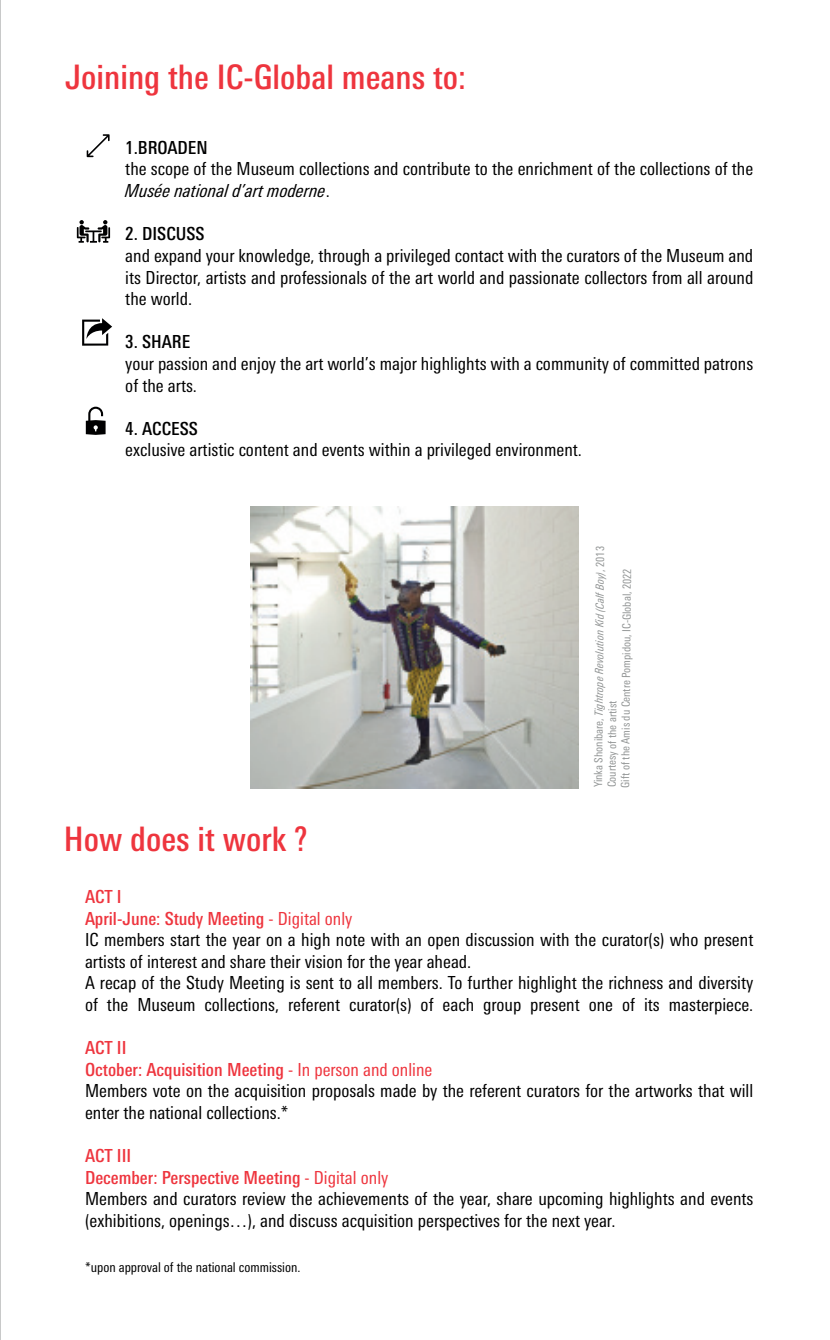
<style>
.page{position:relative;width:830px;height:1340px;background:#fff}
.page>*{position:absolute;margin:0;border:0;box-sizing:border-box;transform-origin:0 0}
.t1{font:500 condensed 33.75px "Univers Next Pro";color:#ee353e}
.t2{font:condensed 18px/21.6px "Univers Next Pro";color:#000001}
.t3{font:500 condensed 18px "Univers Next Pro";color:#000001}
.t4{font:condensed 13.5px "Univers Next Pro";color:#000001}
.t5{font:condensed 11.25px/12.6px "Univers Next Pro";letter-spacing:-.01em;color:#929595}
.s1{font-style:italic}
.s2{font-weight:500;color:#ee353e}
.s3{color:#ee353e}
</style>
<div class="page">
<svg style="left:87px;top:134px;width:22px;height:23px"></svg>
<svg style="left:77px;top:220px;width:33px;height:23px"></svg>
<svg style="left:82px;top:318px;width:30px;height:28px"></svg>
<svg style="left:86px;top:406px;width:19px;height:29px"></svg>
<img style="left:250px;top:507px;width:328px;height:281px">
<hr style="left:0;top:0;width:1px;height:1339px;background:#929595">
<h1 class="t1" style="left:65px;top:57px;width:402px">Joining the IC-Global means to:</h1>
<p class="t3" style="left:125px;top:137px;width:84px">1.BROADEN</p>
<p class="t2" style="left:125px;top:158px;width:629px">the scope of the Museum collections and contribute to the enrichment of the collections of the<br><span class="s1">Musée national d’art moderne</span>.</p>
<p class="t3" style="left:125px;top:223px;width:81px">2. DISCUSS</p>
<p class="t2" style="left:125px;top:245px;width:629px;text-align:justify">and expand your knowledge, through a privileged contact with the curators of the Museum and its Director, artists and professionals of the art world and passionate collectors from all around the world.</p>
<p class="t3" style="left:125px;top:331px;width:66px">3. SHARE</p>
<p class="t2" style="left:125px;top:353px;width:629px">your passion and enjoy the art world’s major highlights with a community of committed patrons of the arts.</p>
<p class="t3" style="left:125px;top:418px;width:74px">4. ACCESS</p>
<p class="t2" style="left:125px;top:439px;width:458px">exclusive artistic content and events within a privileged environment.</p>
<p class="t5" style="left:592px;top:787px;width:243px;rotate:-90deg">Yinka Shonibare, <span class="s1">Tightrope Revolution Kid (Calf Boy)</span>, 2013<br>Courtesy of the artist</p>
<p class="t5" style="left:619px;top:787px;width:221px;rotate:-90deg">Gift of the Amis du Centre Pompidou, IC-Global, 2022</p>
<h1 class="t1" style="left:64px;top:819px;width:245px">How does it work ?</h1>
<p class="t2" style="left:85px;top:885px;width:669px"><span class="s2">ACT I<br>April-June: Study Meeting</span> <span class="s3">- Digital only<br></span>IC members start the year on a high note with an open discussion with the curator(s) who present artists of interest and share their vision for the year ahead.<br>A recap of the Study Meeting is sent to all members. To further highlight the richness and diversity of the Museum collections, referent curator(s) of each group present one of its masterpiece.</p>
<p class="t2" style="left:85px;top:1036px;width:669px"><span class="s2">ACT II<br>October: Acquisition Meeting</span> <span class="s3">- In person and online<br></span>Members vote on the acquisition proposals made by the referent curators for the artworks that will enter the national collections.*</p>
<p class="t2" style="left:85px;top:1144px;width:669px"><span class="s2">ACT III<br>December: Perspective Meeting</span> <span class="s3">- Digital only<br></span>Members and curators review the achievements of the year, share upcoming highlights and events (exhibitions, openings…), and discuss acquisition perspectives for the next year.</p>
<p class="t4" style="left:85px;top:1259px;width:217px">*upon approval of the national commission.</p>
</div>
